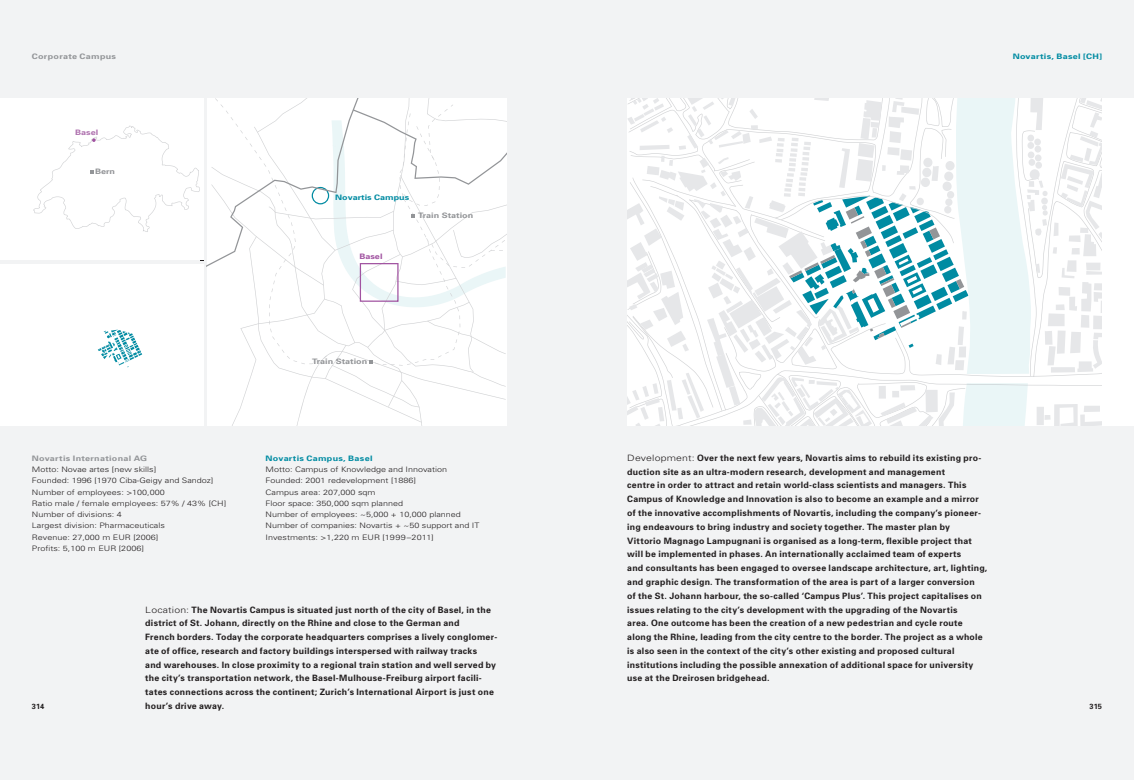
<style>
.page{position:relative;width:1134px;height:780px;background:#f2f3f4}
.page>*{position:absolute;margin:0;border:0;box-sizing:border-box;transform-origin:0 0}
.AH_Text{font:700 8.75px/13.8px "Univers";letter-spacing:.03em;color:#231f20}
.AH_Info{font:300 7.5px "Univers";color:#231f20;scale:1.2 1}
.AH_Info_Titel{font:700 7.5px "Univers";color:#939598;scale:1.2 1}
.AH_Info_Titel-2{font:700 7.5px "Univers";letter-spacing:.03em;color:#939598;scale:1.2 1}
.AH_Info_Titel-3{font:700 7.5px "Univers";letter-spacing:.025em;color:#008ba2;scale:1.2 1}
.Kolumne_rechts{font:700 7.5px "Univers";letter-spacing:.035em;color:#008ba2;scale:1.2 1}
.Kolumne_links{font:700 7.5px "Univers";letter-spacing:.03em;color:#939598;scale:1.2 1}
.AH_Info_Titel-4{font:700 7.5px "Univers";color:#008ba2;scale:1.2 1}
.Pagina_links{font:700 7.5px "Univers";letter-spacing:.005em;color:#231f20}
.t1{font:700 7.5px "Univers";color:#af72af;scale:1.2 1}
.t2{font:700 7.5px "Univers";color:#a153a1;scale:1.2 1}
.s1{font-weight:300}
</style>
<div class="page">
<svg style="left:627px;top:98px;width:475px;height:327px"></svg>
<div style="left:0;top:98px;width:203px;height:162px;background:#fff"></div>
<svg style="left:32px;top:98px;width:475px;height:328px"></svg>
<div style="left:0;top:263px;width:59px;height:162px;background:#fff"></div>
<div style="left:1102px;top:98px;width:32px;height:327px;background:#fff"></div>
<p class="Kolumne_links" style="left:32px;top:51px;width:72px">Corporate Campus</p>
<p class="t1" style="left:75px;top:127px;width:21px">Basel</p>
<p class="AH_Info_Titel" style="left:95px;top:166px;width:18px">Bern</p>
<p class="AH_Info_Titel-4" style="left:335px;top:193px;width:63px">Novartis Campus</p>
<p class="AH_Info_Titel" style="left:418px;top:211px;width:47px">Train Station</p>
<p class="t2" style="left:359px;top:252px;width:21px">Basel</p>
<p class="AH_Info_Titel" style="left:312px;top:357px;width:47px">Train Station</p>
<p class="Kolumne_rechts" style="left:1013px;top:51px;width:76px">Novartis, Basel [CH]</p>
<p class="AH_Text" style="left:627px;top:450px;width:362px"><span class="s1">Development:</span> Over the next few years, Novartis aims to rebuild its existing pro&shy;duction site as an ultra-modern research, development and management<br>centre in order to attract and retain world-class scientists and managers. This Campus of Knowledge and Innovation is also to become an example and a mirror of the innovative accomplishments of Novartis, including the company’s pioneer&shy;ing endeavours to bring industry and society together. The master plan by<br>Vittorio Magnago Lampugnani is organised as a long-term, flexible project that will be implemented in phases. An internationally acclaimed team of experts<br>and consultants has been engaged to oversee landscape architecture, art, lighting, and graphic design. The transformation of the area is part of a larger conversion<br>of the St. Johann harbour, the so-called ‘Campus Plus’. This project capitalises on issues relating to the city’s development with the upgrading of the Novartis<br>area. One outcome has been the creation of a new pedestrian and cycle route along the Rhine, leading from the city centre to the border. The project as a whole is also seen in the context of the city’s other existing and proposed cultural institutions including the possible annexation of additional space for university use at the Dreirosen bridgehead.</p>
<p class="AH_Info_Titel-2" style="left:32px;top:453px;width:98px">Novartis International AG</p>
<p class="AH_Info" style="left:32px;top:465px;width:105px">Motto: Novae artes [new skills]</p>
<p class="AH_Info" style="left:32px;top:476px;width:153px">Founded: 1996 [1970 Ciba-Geigy and Sandoz]</p>
<p class="AH_Info" style="left:32px;top:487px;width:112px">Number of employees: &gt;100,000</p>
<p class="AH_Info" style="left:32px;top:498px;width:163px">Ratio male / female employees: 57% / 43% [CH]</p>
<p class="AH_Info" style="left:32px;top:510px;width:76px">Number of divisions: 4</p>
<p class="AH_Info" style="left:32px;top:521px;width:112px">Largest division: Pharmaceuticals</p>
<p class="AH_Info" style="left:32px;top:532px;width:107px">Revenue: 27,000 m EUR [2006]</p>
<p class="AH_Info" style="left:32px;top:543px;width:95px">Profits: 5,100 m EUR [2006]</p>
<p class="AH_Info_Titel-3" style="left:266px;top:453px;width:91px">Novartis Campus, Basel</p>
<p class="AH_Info" style="left:266px;top:465px;width:153px">Motto: Campus of Knowledge and Innovation</p>
<p class="AH_Info" style="left:266px;top:476px;width:127px">Founded: 2001 redevelopment [1886]</p>
<p class="AH_Info" style="left:266px;top:487px;width:93px">Campus area: 207,000 sqm</p>
<p class="AH_Info" style="left:266px;top:498px;width:116px">Floor space: 350,000 sqm planned</p>
<p class="AH_Info" style="left:266px;top:510px;width:164px">Number of employees: ~5,000 + 10,000 planned</p>
<p class="AH_Info" style="left:266px;top:521px;width:180px">Number of companies: Novartis + ~50 support and IT</p>
<p class="AH_Info" style="left:266px;top:532px;width:141px">Investments: &gt;1,220 m EUR [1999–2011]</p>
<p class="AH_Text" style="left:145px;top:602px;width:353px"><span class="s1">Location:</span> The Novartis Campus is situated just north of the city of Basel, in the district of St. Johann, directly on the Rhine and close to the German and<br>French borders. Today the corporate headquarters comprises a lively conglomer&shy;ate of office, research and factory buildings interspersed with railway tracks<br>and warehouses. In close proximity to a regional train station and well served by the city’s transportation network, the Basel-Mulhouse-Freiburg airport facili&shy;tates connections across the continent; Zurich’s International Airport is just one hour’s drive away.</p>
<p class="Pagina_links" style="left:32px;top:701px;width:14px">314</p>
<p class="Pagina_links" style="left:1089px;top:701px;width:14px">315</p>
</div>
